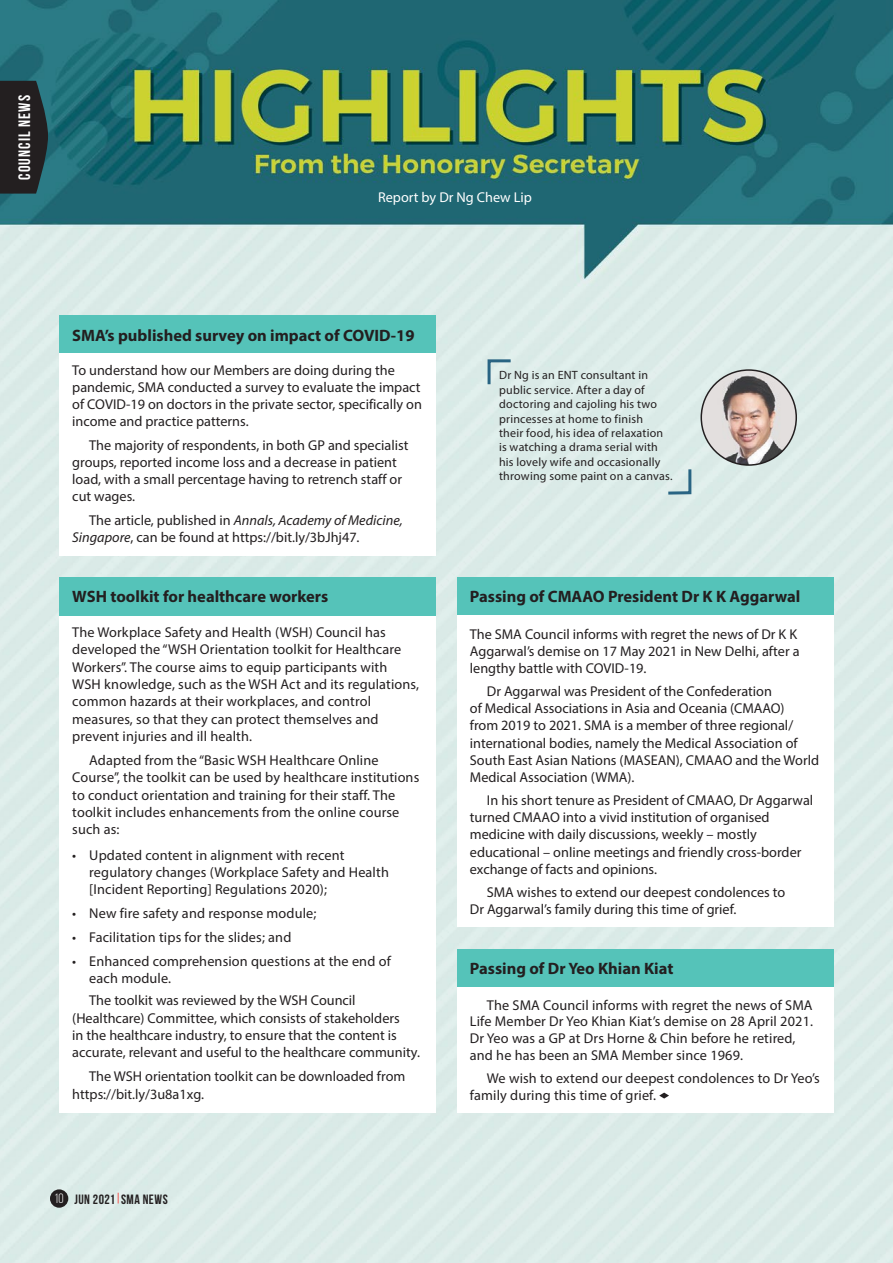
<style>
.page{position:relative;width:893px;height:1263px;background:#fff}
.page>*{position:absolute;margin:0;border:0;box-sizing:border-box;transform-origin:0 0}
.t1{font:700 16.5px "Myriad Pro";color:#231f20}
.t2{font:700 16.5px "Bebas Neue";letter-spacing:.065em;color:#fff}
.t3{font:14.25px/17.1px "Myriad Pro";color:#231f20}
.t4{font:14.25px "Myriad Pro";color:#fff}
.t5{font:700 13.5px "Bebas Neue";letter-spacing:.035em;color:#231f20}
.t6{font:12px/14.4px "Myriad Pro";letter-spacing:.015em;color:#231f20}
.s1{font-style:italic}
.s2{font-weight:400;color:#fff}
</style>
<div class="page">
<img style="left:0;top:0;width:893px;height:1263px">
<div style="left:60px;top:615px;width:376px;height:498px;background:#fff"></div>
<div style="left:60px;top:577px;width:376px;height:39px;background:#55c3b9"></div>
<div style="left:60px;top:353px;width:376px;height:203px;background:#fff"></div>
<div style="left:60px;top:315px;width:376px;height:38px;background:#55c3b9"></div>
<img style="left:701px;top:370px;width:95px;height:95px;border-radius:47px">
<div style="left:700px;top:369px;width:97px;height:97px;border:2px solid #231f20;border-radius:50%"></div>
<svg style="left:486px;top:358px;width:28px;height:29px"></svg>
<svg style="left:665px;top:466px;width:28px;height:30px"></svg>
<div style="left:457px;top:615px;width:376px;height:312px;background:#fff"></div>
<div style="left:457px;top:577px;width:376px;height:38px;background:#55c3b9"></div>
<div style="left:457px;top:986px;width:376px;height:127px;background:#fff"></div>
<svg style="left:659px;top:1092px;width:10px;height:6px"></svg>
<div style="left:457px;top:948px;width:376px;height:38px;background:#55c3b9"></div>
<div style="left:50px;top:1189px;width:18px;height:19px;background:#231f20;border-radius:50%"></div>
<svg style="left:0;top:81px;width:48px;height:113px;background:#23282a"></svg>
<p class="t2" style="left:15px;top:180px;width:86px;rotate:-90deg">COUNCIL NEWS</p>
<p class="t4" style="left:378px;top:188px;width:155px">Report by Dr Ng Chew Lip</p>
<p class="t1" style="left:72px;top:324px;width:344px">SMA’s published survey on impact of COVID-19</p>
<p class="t3" style="left:72px;top:362px;width:351px">To understand how our Members are doing during the pandemic, SMA conducted a survey to evaluate the impact of COVID-19 on doctors in the private sector, specifically on income and practice patterns.</p>
<p class="t3" style="left:72px;top:436px;width:338px;text-indent:17px">The majority of respondents, in both GP and specialist groups, reported income loss and a decrease in patient load, with a small percentage having to retrench staff or cut wages.</p>
<p class="t3" style="left:72px;top:511px;width:332px;text-indent:17px">The article, published in <span class="s1">Annals, Academy of Medicine,<br>Singapore</span>, can be found at https://bit.ly/3bJhj47.</p>
<p class="t1" style="left:72px;top:586px;width:257px">WSH toolkit for healthcare workers</p>
<p class="t3" style="left:72px;top:623px;width:348px">The Workplace Safety and Health (WSH) Council has developed the “WSH Orientation toolkit for Healthcare Workers”. The course aims to equip participants with WSH knowledge, such as the WSH Act and its regulations, common hazards at their workplaces, and control measures, so that they can protect themselves and prevent injuries and ill health.</p>
<p class="t3" style="left:72px;top:751px;width:349px;text-indent:17px">Adapted from the “Basic WSH Healthcare Online Course”, the toolkit can be used by healthcare institutions to conduct orientation and training for their staff. The toolkit includes enhancements from the online course such as:</p>
<p class="t3" style="left:89px;top:846px;width:301px;text-indent:-17px">• Updated content in alignment with recent regulatory changes (Workplace Safety and Health [Incident Reporting] Regulations 2020);</p>
<p class="t3" style="left:72px;top:905px;width:246px">• New fire safety and response module;</p>
<p class="t3" style="left:72px;top:928px;width:221px">• Facilitation tips for the slides; and</p>
<p class="t3" style="left:89px;top:952px;width:303px;text-indent:-17px">• Enhanced comprehension questions at the end of each module.</p>
<p class="t3" style="left:72px;top:991px;width:349px;text-indent:17px">The toolkit was reviewed by the WSH Council (Healthcare) Committee, which consists of stakeholders<br>in the healthcare industry, to ensure that the content is accurate, relevant and useful to the healthcare community.</p>
<p class="t3" style="left:72px;top:1067px;width:335px;text-indent:17px">The WSH orientation toolkit can be downloaded from https://bit.ly/3u8a1xg.</p>
<p class="t5" style="left:55px;top:1191px;width:115px"><span class="s2">10</span> JUN 2021 SMA NEWS</p>
<p class="t6" style="left:499px;top:368px;width:175px">Dr Ng is an ENT consultant in public service. After a day of doctoring and cajoling his two princesses at home to finish<br>their food, his idea of relaxation is watching a drama serial with his lovely wife and occasionally throwing some paint on a canvas.</p>
<p class="t1" style="left:470px;top:586px;width:332px">Passing of CMAAO President Dr K K Aggarwal</p>
<p class="t3" style="left:470px;top:625px;width:331px">The SMA Council informs with regret the news of Dr K K<br>Aggarwal’s demise on 17 May 2021 in New Delhi, after a lengthy battle with COVID-19.</p>
<p class="t3" style="left:470px;top:683px;width:351px;text-indent:17px">Dr Aggarwal was President of the Confederation<br>of Medical Associations in Asia and Oceania (CMAAO)<br>from 2019 to 2021. SMA is a member of three regional/ international bodies, namely the Medical Association of South East Asian Nations (MASEAN), CMAAO and the World Medical Association (WMA).</p>
<p class="t3" style="left:470px;top:792px;width:345px;text-indent:17px">In his short tenure as President of CMAAO, Dr Aggarwal turned CMAAO into a vivid institution of organised medicine with daily discussions, weekly – mostly educational – online meetings and friendly cross-border exchange of facts and opinions.</p>
<p class="t3" style="left:470px;top:884px;width:317px;text-indent:17px">SMA wishes to extend our deepest condolences to<br>Dr Aggarwal’s family during this time of grief.</p>
<p class="t1" style="left:470px;top:957px;width:205px">Passing of Dr Yeo Khian Kiat</p>
<p class="t3" style="left:470px;top:996px;width:345px;text-indent:17px">The SMA Council informs with regret the news of SMA Life Member Dr Yeo Khian Kiat’s demise on 28 April 2021.<br>Dr Yeo was a GP at Drs Horne &amp; Chin before he retired, and he has been an SMA Member since 1969.</p>
<p class="t3" style="left:470px;top:1069px;width:352px;text-indent:17px">We wish to extend our deepest condolences to Dr Yeo’s family during this time of grief.</p>
</div>
